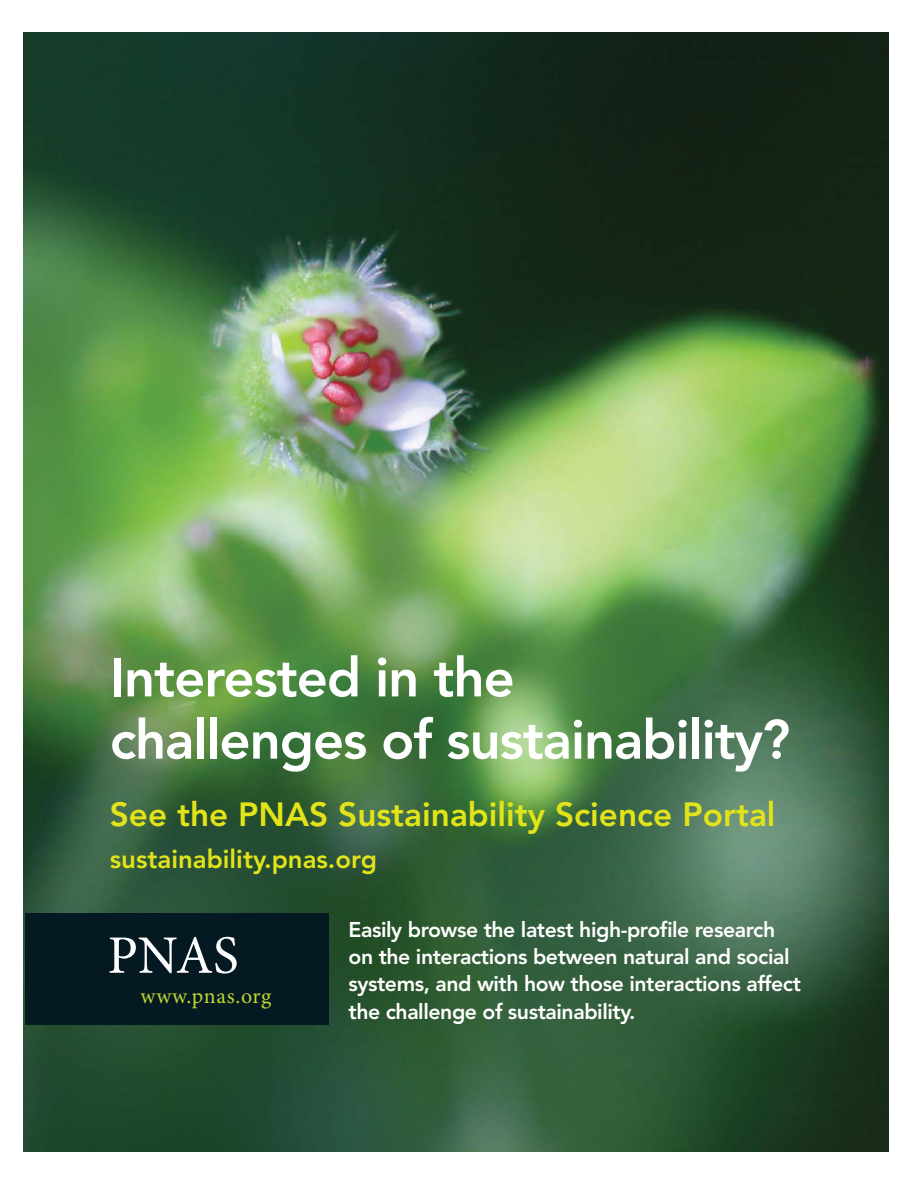
<style>
.page{position:relative;width:918px;height:1188px;background:#fff}
.page>*{position:absolute;margin:0;border:0;box-sizing:border-box;transform-origin:0 0}
.t1{font:800 54.45px/62.2px "Avenir";letter-spacing:-.02em;color:#fff}
.t2{font:54.15px "Minion Pro";color:#fff}
.t3{font:800 33.3px "Avenir";color:#e2e419}
.t4{font:800 25.8px "Avenir";color:#e2e419}
.t5{font:21.9px "Minion Pro";letter-spacing:.03em;color:#bed730}
.t6{font:800 21.15px/27.3px "Avenir";letter-spacing:-.02em;color:#fff}
</style>
<div class="page">
<img style="left:23px;top:32px;width:866px;height:1120px">
<div style="left:26px;top:913px;width:303px;height:111px;background:#051922"></div>
<h1 class="t1" style="left:110px;top:651px;width:682px">Interested in the<br>challenges of sustainability?</h1>
<h3 class="t3" style="left:110px;top:801px;width:667px">See the PNAS Sustainability Science Portal</h3>
<p class="t4" style="left:110px;top:848px;width:269px">sustainability.pnas.org</p>
<h2 class="t2" style="left:107px;top:922px;width:133px">PNAS</h2>
<p class="t5" style="left:140px;top:983px;width:133px">www.pnas.org</p>
<p class="t6" style="left:349px;top:918px;width:454px">Easily browse the latest high-profile research on the interactions between natural and social systems, and with how those interactions affect the challenge of sustainability.</p>
</div>
